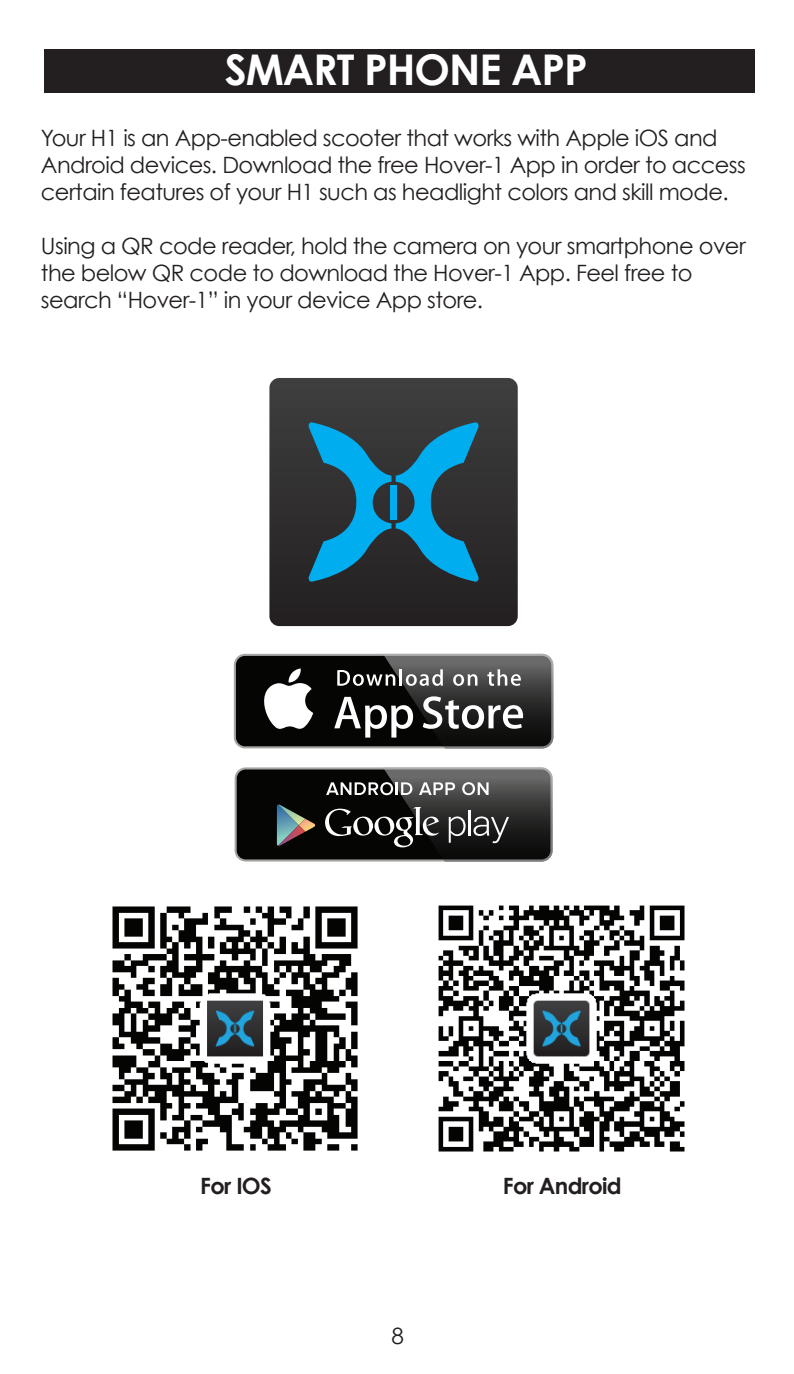
<style>
.page{position:relative;width:794px;height:1374px;background:#fff}
.page>*{position:absolute;margin:0;border:0;box-sizing:border-box;transform-origin:0 0}
.t1{font:700 42.3px "Century Gothic";letter-spacing:-.025em;color:#fff}
.t2{font:22.5px/27px "Century Gothic";letter-spacing:-.025em;color:#231f20}
.t3{font:700 22.5px "Century Gothic";letter-spacing:-.03em;color:#231f20}
</style>
<div class="page">
<div style="left:44px;top:49px;width:710px;height:44px;background:#231f20"></div>
<svg style="left:269px;top:378px;width:248px;height:248px;background:#333132"></svg>
<svg style="left:307px;top:422px;width:172px;height:159px;background:#1d627c"></svg>
<div style="left:390px;top:485px;width:7px;height:34px;background:#00aeef"></div>
<div style="left:236px;top:656px;width:315px;height:90px;background:#050504;border-radius:9px"></div>
<svg style="left:264px;top:668px;width:49px;height:61px"></svg>
<svg style="left:334px;top:654px;width:219px;height:94px"></svg>
<div style="left:236px;top:769px;width:314px;height:90px;background:#050504;border-radius:9px"></div>
<svg style="left:277px;top:804px;width:38px;height:42px"></svg>
<svg style="left:325px;top:767px;width:227px;height:94px"></svg>
<img style="left:112px;top:906px;width:246px;height:245px">
<img style="left:438px;top:905px;width:247px;height:247px">
<h1 class="t1" style="left:225px;top:37px;width:364px">SMART PHONE APP</h1>
<p class="t2" style="left:41px;top:124px;width:706px">Your H1 is an App-enabled scooter that works with Apple iOS and<br>Android devices. Download the free Hover-1 App in order to access certain features of your H1 such as headlight colors and skill mode.</p>
<p class="t2" style="left:41px;top:232px;width:706px">Using a QR code reader, hold the camera on your smartphone over the below QR code to download the Hover-1 App. Feel free to search “Hover-1” in your device App store.</p>
<p class="t3" style="left:200px;top:1168px;width:73px">For IOS</p>
<p class="t3" style="left:502px;top:1168px;width:120px">For Android</p>
<p class="t2" style="left:391px;top:1322px;width:14px">8</p>
</div>
